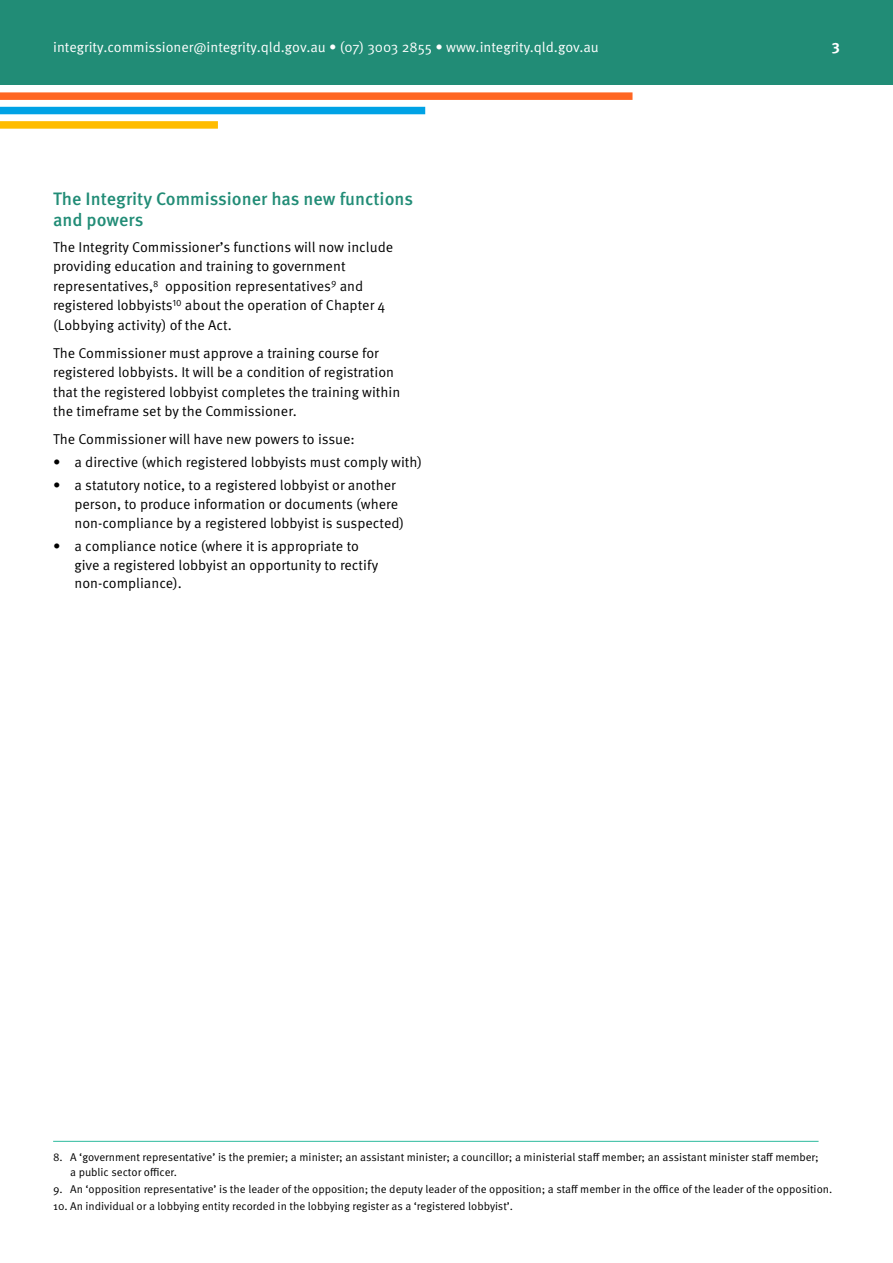
<style>
.page{position:relative;width:893px;height:1263px;background:#fff}
.page>*{position:absolute;margin:0;border:0;box-sizing:border-box;transform-origin:0 0}
.copy_before_bullet{font:500 18px/21px "Meta Pro";color:#218c76}
.t1{font:700 15px "Meta Pro";color:#fff}
.copy_before_bullet-2{font:14.25px/19.5px "Meta Pro Norm";color:#000}
.t2{font:14.25px "Meta Pro Norm";color:#fff}
.footnote{font:11.25px/15px "Meta Pro Norm";color:#000}
</style>
<div class="page">
<div style="left:0;top:0;width:893px;height:85px;background:#218c76"></div>
<div style="left:0;top:92px;width:632px;height:8px;background:#f62"></div>
<div style="left:0;top:107px;width:425px;height:7px;background:#00a2e5"></div>
<div style="left:0;top:121px;width:218px;height:8px;background:#ffbc00"></div>
<hr style="left:53px;top:1141px;width:766px;height:1px;background:#2cba9d">
<p class="t2" style="left:53px;top:37px;width:547px">integrity.commissioner@integrity.qld.gov.au • (07) 3003 2855 • www.integrity.qld.gov.au</p>
<p class="t1" style="left:832px;top:36px;width:10px">3</p>
<p class="copy_before_bullet" style="left:53px;top:187px;width:361px">The Integrity Commissioner has new functions and powers</p>
<p class="copy_before_bullet-2" style="left:53px;top:236px;width:342px">The Integrity Commissioner’s functions will now include providing education and training to government representatives,<sup>8</sup> opposition representatives<sup>9</sup> and registered lobbyists<sup>10</sup> about the operation of Chapter 4 (Lobbying activity) of the Act.</p>
<p class="copy_before_bullet-2" style="left:53px;top:342px;width:349px">The Commissioner must approve a training course for registered lobbyists. It will be a condition of registration that the registered lobbyist completes the training within the timeframe set by the Commissioner.</p>
<p class="copy_before_bullet-2" style="left:53px;top:429px;width:303px">The Commissioner will have new powers to issue:</p>
<p class="copy_before_bullet-2" style="left:53px;top:452px;width:370px">• a directive (which registered lobbyists must comply with)</p>
<p class="copy_before_bullet-2" style="left:74px;top:475px;width:331px;line-height:18.8px;text-indent:-21px">• a statutory notice, to a registered lobbyist or another person, to produce information or documents (where non-compliance by a registered lobbyist is suspected)</p>
<p class="copy_before_bullet-2" style="left:74px;top:536px;width:305px;line-height:18.8px;text-indent:-21px">• a compliance notice (where it is appropriate to give a registered lobbyist an opportunity to rectify non‑compliance).</p>
<p class="footnote" style="left:70px;top:1148px;width:750px;text-indent:-17px">8. A ‘government representative’ is the premier; a minister; an assistant minister; a councillor; a ministerial staff member; an assistant minister staff member; a public sector officer.</p>
<p class="footnote" style="left:53px;top:1180px;width:781px">9. An ‘opposition representative’ is the leader of the opposition; the deputy leader of the opposition; a staff member in the office of the leader of the opposition.</p>
<p class="footnote" style="left:53px;top:1198px;width:461px">10. An individual or a lobbying entity recorded in the lobbying register as a ‘registered lobbyist’.</p>
</div>
